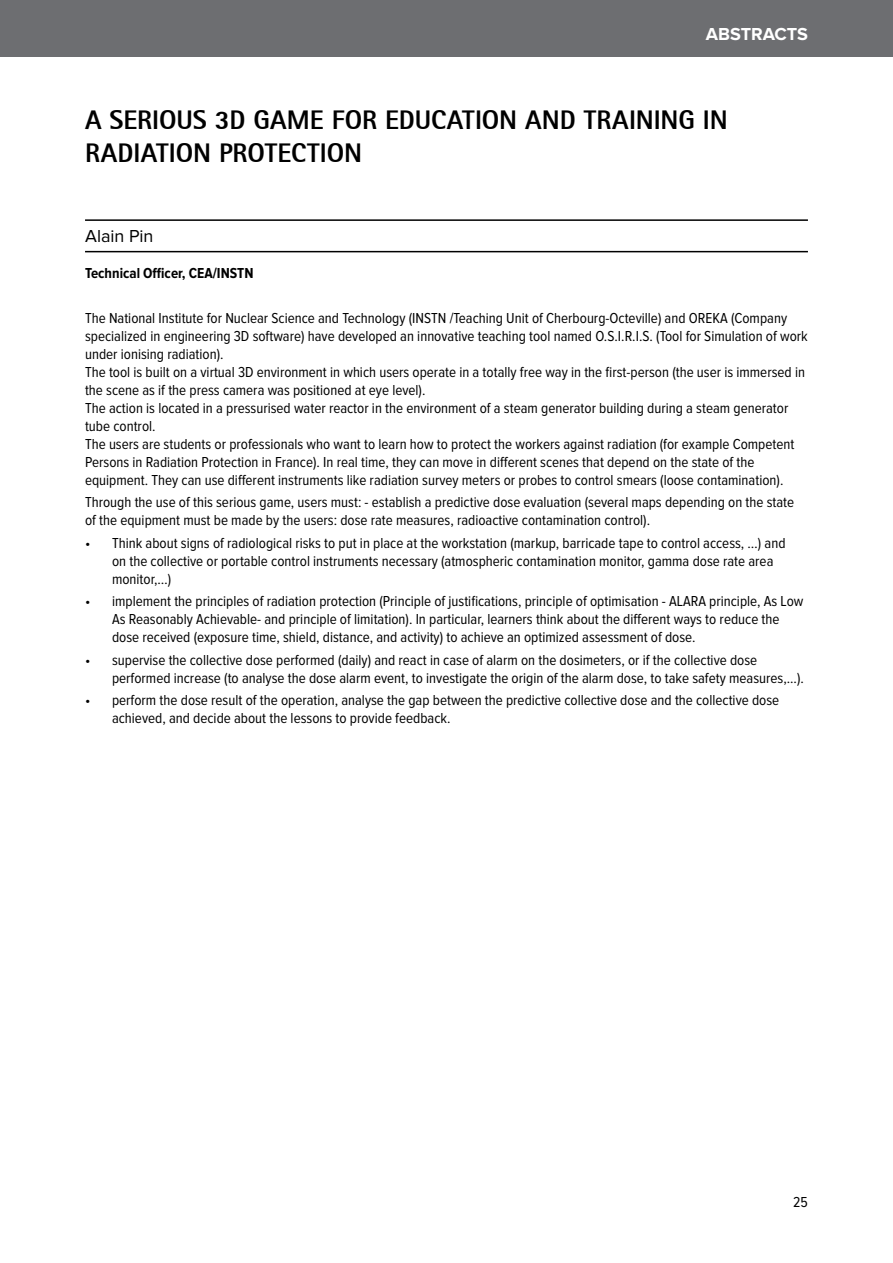
<style>
.page{position:relative;width:893px;height:1263px;background:#fff}
.page>*{position:absolute;margin:0;border:0;box-sizing:border-box;transform-origin:0 0}
.t1{font:27px/32.4px "AT Rot San Ser Ext Bol";color:#000}
.t2{font:700 18px "Proxima Nova";color:#fff}
.t3{font:18px "Proxima Nova";color:#000}
.t4{font:15px/18px "Proxima Nova Cond";color:#000}
.t5{font:700 15px "Proxima Nova Cond";color:#000}
</style>
<div class="page">
<div style="left:0;top:0;width:893px;height:57px;background:#6d6e71"></div>
<hr style="left:85px;top:219px;width:723px;height:2px;background:#000">
<hr style="left:85px;top:251px;width:723px;height:1px;background:#000">
<p class="t2" style="left:706px;top:26px;width:104px">ABSTRACTS</p>
<h1 class="t1" style="left:85px;top:104px;width:640px">A SERIOUS 3D GAME FOR EDUCATION AND TRAINING IN<br>RADIATION PROTECTION</h1>
<p class="t3" style="left:85px;top:228px;width:70px">Alain Pin</p>
<p class="t5" style="left:85px;top:266px;width:170px">Technical Officer, CEA/INSTN</p>
<p class="t4" style="left:85px;top:310px;width:724px">The National Institute for Nuclear Science and Technology (INSTN /Teaching Unit of Cherbourg-Octeville) and OREKA (Company specialized in engineering 3D software) have developed an innovative teaching tool named O.S.I.R.I.S. (Tool for Simulation of work under ionising radiation).<br>The tool is built on a virtual 3D environment in which users operate in a totally free way in the first-person (the user is immersed in the scene as if the press camera was positioned at eye level).<br>The action is located in a pressurised water reactor in the environment of a steam generator building during a steam generator tube control.<br>The users are students or professionals who want to learn how to protect the workers against radiation (for example Competent Persons in Radiation Protection in France). In real time, they can move in different scenes that depend on the state of the equipment. They can use different instruments like radiation survey meters or probes to control smears (loose contamination).</p>
<p class="t4" style="left:85px;top:494px;width:711px">Through the use of this serious game, users must: - establish a predictive dose evaluation (several maps depending on the state of the equipment must be made by the users: dose rate measures, radioactive contamination control).</p>
<p class="t4" style="left:112px;top:535px;width:675px;text-indent:-27px">• Think about signs of radiological risks to put in place at the workstation (markup, barricade tape to control access, …) and on the collective or portable control instruments necessary (atmospheric contamination monitor, gamma dose rate area monitor,…)</p>
<p class="t4" style="left:112px;top:593px;width:693px;text-indent:-27px">• implement the principles of radiation protection (Principle of justifications, principle of optimisation - ALARA principle, As Low<br>As Reasonably Achievable- and principle of limitation). In particular, learners think about the different ways to reduce the dose received (exposure time, shield, distance, and activity) to achieve an optimized assessment of dose.</p>
<p class="t4" style="left:112px;top:652px;width:693px;text-indent:-27px">• supervise the collective dose performed (daily) and react in case of alarm on the dosimeters, or if the collective dose performed increase (to analyse the dose alarm event, to investigate the origin of the alarm dose, to take safety measures,...).</p>
<p class="t4" style="left:112px;top:692px;width:669px;text-indent:-27px">• perform the dose result of the operation, analyse the gap between the predictive collective dose and the collective dose achieved, and decide about the lessons to provide feedback.</p>
<p class="t4" style="left:793px;top:1193px;width:16px">25</p>
</div>
